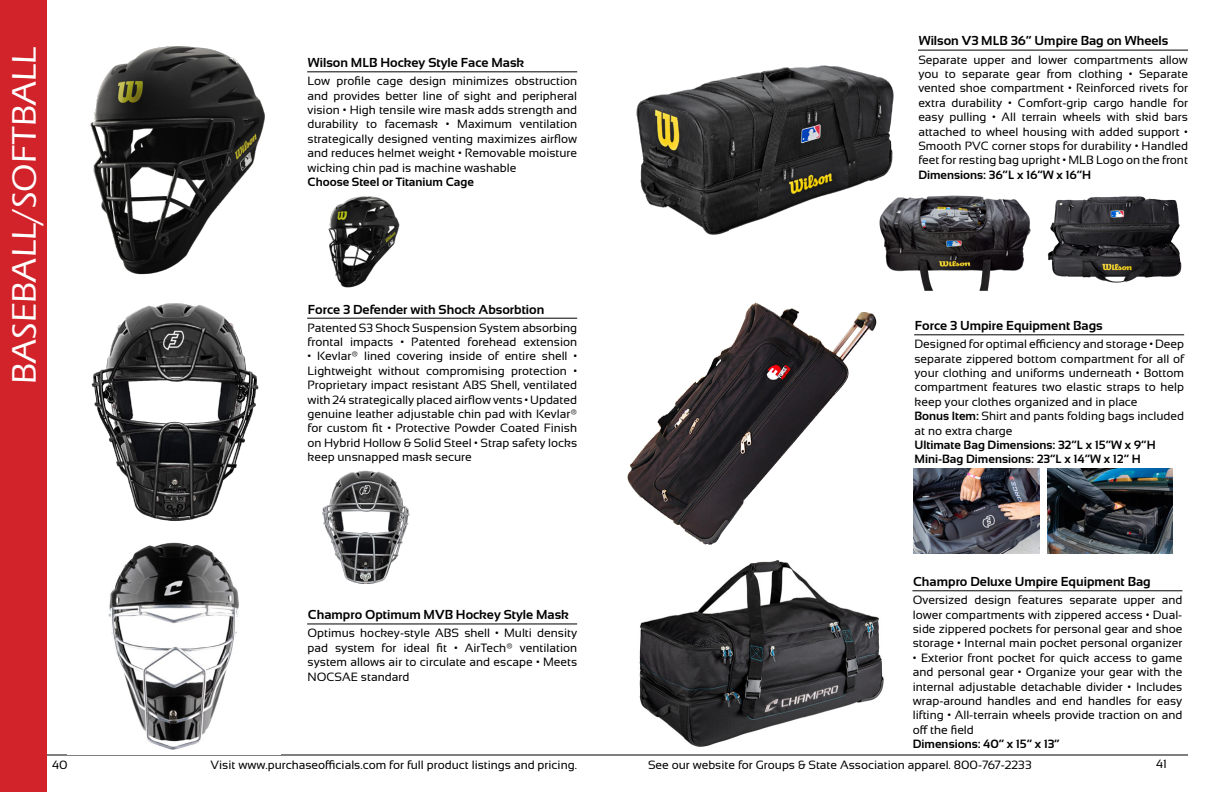
<style>
.page{position:relative;width:1224px;height:792px;background:#fff}
.page>*{position:absolute;margin:0;border:0;box-sizing:border-box;transform-origin:0 0}
.t1{font:500 35px "Eras ITC";color:#fff}
.t2{font:700 13px "Sansation";color:#000}
.t3{font:12px/14.4px "Sansation";color:#000;text-align:justify}
.t4{font:700 12px/14.4px "Sansation";color:#000}
.s1{font-weight:700}
</style>
<div class="page">
<hr style="left:36px;top:754px;width:1152px;height:2px;background:#000">
<img style="left:90px;top:46px;width:218px;height:229px">
<hr style="left:307px;top:71px;width:270px;height:1px;background:#000">
<img style="left:328px;top:196px;width:72px;height:92px">
<hr style="left:307px;top:318px;width:270px;height:1px;background:#000">
<img style="left:91px;top:303px;width:168px;height:218px">
<img style="left:322px;top:470px;width:88px;height:114px">
<img style="left:108px;top:542px;width:131px;height:208px">
<hr style="left:307px;top:623px;width:270px;height:1px;background:#000">
<img style="left:636px;top:65px;width:258px;height:170px">
<hr style="left:918px;top:50px;width:270px;height:1px;background:#000">
<img style="left:875px;top:186px;width:156px;height:105px">
<img style="left:1047px;top:196px;width:135px;height:87px">
<img style="left:627px;top:302px;width:250px;height:243px">
<hr style="left:914px;top:334px;width:270px;height:1px;background:#000">
<img style="left:914px;top:469px;width:125px;height:84px">
<img style="left:1047px;top:469px;width:126px;height:84px">
<img style="left:639px;top:560px;width:245px;height:187px">
<hr style="left:912px;top:590px;width:270px;height:1px;background:#000">
<div style="left:0;top:0;width:46px;height:792px;background:#d2232a"></div>
<h1 class="t1" style="left:5px;top:384px;width:339px;rotate:-90deg">BASEBALL/SOFTBALL</h1>
<p class="t2" style="left:308px;top:55px;width:218px">Wilson MLB Hockey Style Face Mask</p>
<p class="t3" style="left:308px;top:74px;width:271px">Low profile cage design minimizes obstruction and provides better line of sight and peripheral vision • High tensile wire mask adds strength and durability to facemask • Maximum ventilation strategically designed venting maximizes airflow and reduces helmet weight • Removable moisture wicking chin pad is machine washable</p>
<p class="t4" style="left:308px;top:175px;width:168px">Choose Steel or Titanium Cage</p>
<p class="t2" style="left:308px;top:302px;width:238px">Force 3 Defender with Shock Absorbtion</p>
<p class="t3" style="left:308px;top:320px;width:271px">Patented S3 Shock Suspension System absorbing frontal impacts • Patented forehead extension</p>
<p class="t3" style="left:308px;top:349px;width:271px">• Kevlar® lined covering inside of entire shell • Lightweight without compromising protection • Proprietary impact resistant ABS Shell, ventilated with 24 strategically placed airflow vents • Updated genuine leather adjustable chin pad with Kevlar® for custom fit • Protective Powder Coated Finish on Hybrid Hollow &amp; Solid Steel • Strap safety locks keep unsnapped mask secure</p>
<p class="t2" style="left:919px;top:34px;width:251px">Wilson V3 MLB 36” Umpire Bag on Wheels</p>
<p class="t3" style="left:918px;top:52px;width:271px">Separate upper and lower compartments allow you to separate gear from clothing • Separate vented shoe compartment • Reinforced rivets for extra durability • Comfort-grip cargo handle for easy pulling • All terrain wheels with skid bars attached to wheel housing with added support • Smooth PVC corner stops for durability • Handled feet for resting bag upright • MLB Logo on the front</p>
<p class="t4" style="left:918px;top:167px;width:174px">Dimensions: 36”L x 16”W x 16”H</p>
<p class="t2" style="left:915px;top:318px;width:189px">Force 3 Umpire Equipment Bags</p>
<p class="t3" style="left:915px;top:337px;width:271px;text-align:left">Designed for optimal efficiency and storage • Deep separate zippered bottom compartment for all of your clothing and uniforms underneath • Bottom compartment features two elastic straps to help keep your clothes organized and in place<br><span class="s1">Bonus Item:</span> Shirt and pants folding bags included at no extra charge</p>
<p class="t4" style="left:915px;top:438px;width:243px">Ultimate Bag Dimensions: 32”L x 15”W x 9”H<br>Mini-Bag Dimensions: 23”L x 14”W x 12” H</p>
<p class="t2" style="left:308px;top:608px;width:263px">Champro Optimum MVB Hockey Style Mask</p>
<p class="t3" style="left:308px;top:626px;width:271px">Optimus hockey-style ABS shell • Multi density pad system for ideal fit • AirTech® ventilation system allows air to circulate and escape • Meets NOCSAE standard</p>
<p class="t2" style="left:913px;top:574px;width:239px">Champro Deluxe Umpire Equipment Bag</p>
<p class="t3" style="left:913px;top:593px;width:271px">Oversized design features separate upper and lower compartments with zippered access • Dual&shy;side zippered pockets for personal gear and shoe storage • Internal main pocket personal organizer</p>
<p class="t3" style="left:913px;top:650px;width:271px">• Exterior front pocket for quick access to game and personal gear • Organize your gear with the internal adjustable detachable divider • Includes wrap-around handles and end handles for easy lifting • All-terrain wheels provide traction on and off the field</p>
<p class="t4" style="left:913px;top:737px;width:148px">Dimensions: 40” x 15” x 13”</p>
<p class="t3" style="left:52px;top:758px;width:17px">40</p>
<p class="t3" style="left:211px;top:758px;width:368px">Visit www.purchaseofficials.com for full product listings and pricing.</p>
<p class="t3" style="left:648px;top:758px;width:385px">See our website for Groups &amp; State Association apparel. 800-767-2233</p>
<p class="t3" style="left:1156px;top:757px;width:12px">41</p>
</div>
